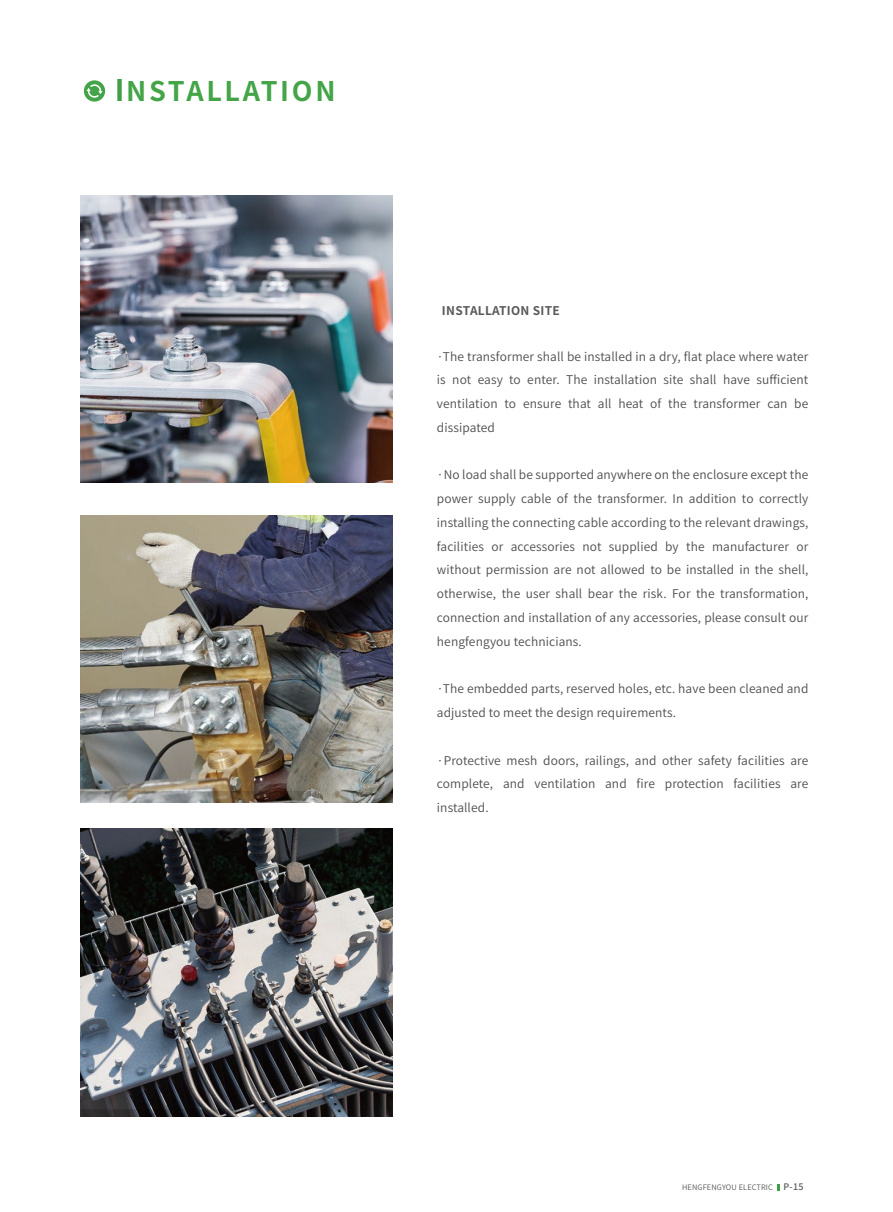
<style>
.page{position:relative;width:893px;height:1212px;background:#fff}
.page>*{position:absolute;margin:0;border:0;box-sizing:border-box;transform-origin:0 0}
.t1{font:700 27px "Source Han Sans CN";letter-spacing:.1em;color:#44a448}
.t2{font:12px/23.7px "Source Han Sans CN";letter-spacing:.01em;color:#4d4d4d;text-align:justify}
.t3{font:700 12px "Source Han Sans CN";letter-spacing:.025em;color:#595757}
.t4{font:7.5px "Source Han Sans CN";letter-spacing:.02em;color:#595757}
.s1{font-size:29.7px;color:#429d47}
.s2{font-weight:500;font-size:9px}
</style>
<div class="page">
<img style="left:80px;top:829px;width:312px;height:287px">
<img style="left:80px;top:515px;width:312px;height:287px">
<img style="left:80px;top:195px;width:312px;height:287px">
<svg style="left:777px;top:1184px;width:2px;height:6px"></svg>
<svg style="left:84px;top:80px;width:21px;height:22px"></svg>
<svg style="left:86px;top:84px;width:17px;height:14px"></svg>
<h1 class="t1" style="left:115px;top:76px;width:222px"><span class="s1">I</span>NSTALLATION</h1>
<p class="t3" style="left:442px;top:303px;width:119px">INSTALLATION SITE</p>
<p class="t2" style="left:437px;top:344px;width:373px">·The transformer shall be installed in a dry, flat place where water is not easy to enter. The installation site shall have sufficient ventilation to ensure that all heat of the transformer can be dissipated</p>
<p class="t2" style="left:437px;top:463px;width:373px">·No load shall be supported anywhere on the enclosure except the power supply cable of the transformer. In addition to correctly installing the connecting cable according to the relevant drawings, facilities or accessories not supplied by the manufacturer or without permission are not allowed to be installed in the shell, otherwise, the user shall bear the risk. For the transformation, connection and installation of any accessories, please consult our hengfengyou technicians.</p>
<p class="t2" style="left:437px;top:677px;width:373px">·The embedded parts, reserved holes, etc. have been cleaned and adjusted to meet the design requirements.</p>
<p class="t2" style="left:437px;top:748px;width:373px">·Protective mesh doors, railings, and other safety facilities are complete, and ventilation and fire protection facilities are installed.</p>
<p class="t4" style="left:682px;top:1183px;width:123px">HENGFENGYOU ELECTRIC <span class="s2">P-15</span></p>
</div>
